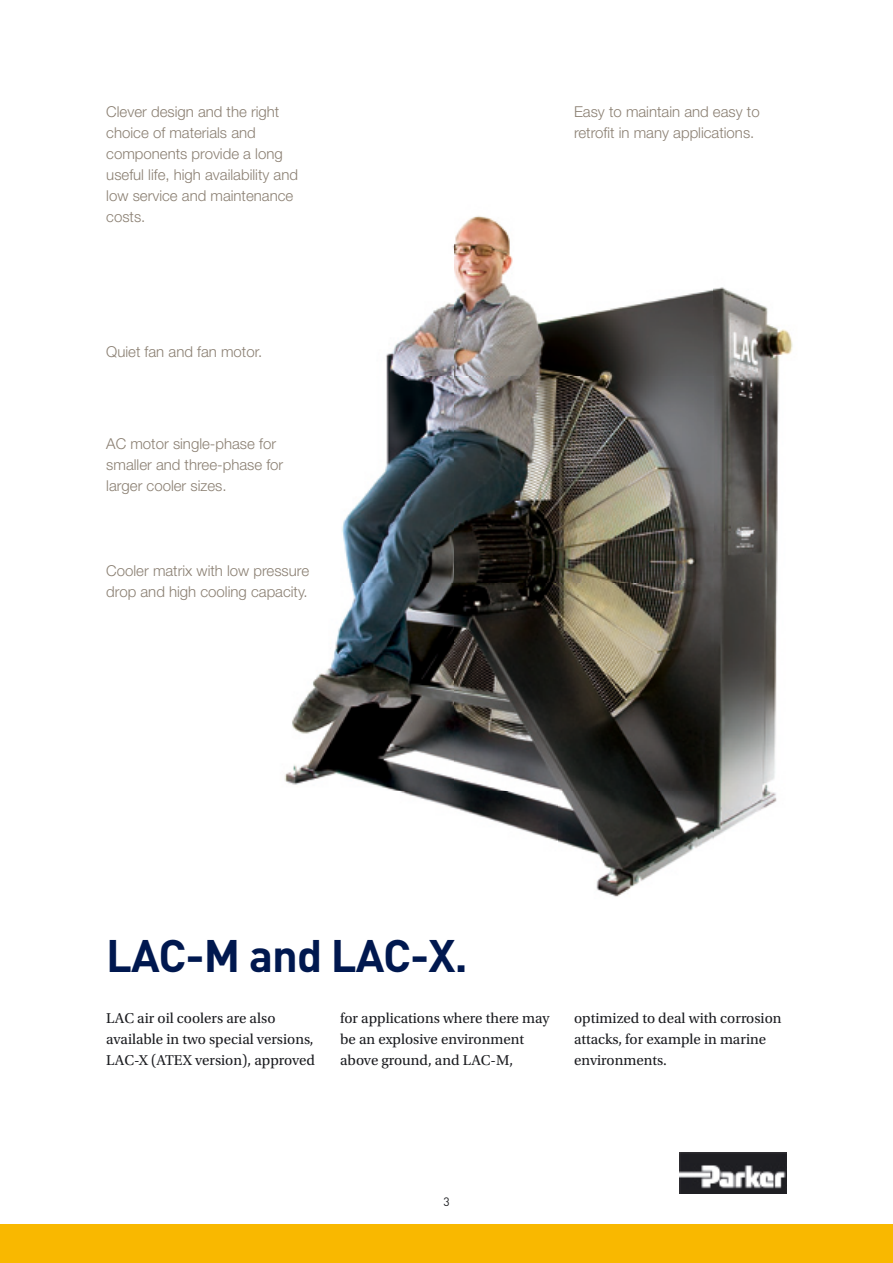
<style>
.page{position:relative;width:893px;height:1263px;background:#fff}
.page>*{position:absolute;margin:0;border:0;box-sizing:border-box;transform-origin:0 0}
.t1{font:700 45px "DINOT";letter-spacing:-.02em;color:#00184f}
.t2{font:300 15px/21px "Helvetica Neue LT Std";color:#8b8073}
.t3{font:15px/21px "Utopia Std";color:#1b1c20}
.t4{font:12px "DINOT";color:#1b1c20}
</style>
<div class="page">
<img style="left:680px;top:1152px;width:107px;height:41px">
<div style="left:0;top:1225px;width:893px;height:38px;background:#f9b800"></div>
<img style="left:284px;top:216px;width:509px;height:681px">
<p class="t2" style="left:106px;top:101px;width:193px">Clever design and the right choice of materials and components provide a long useful life, high availability and low service and maintenance costs.</p>
<p class="t2" style="left:574px;top:101px;width:187px">Easy to maintain and easy to retrofit in many applications.</p>
<p class="t2" style="left:106px;top:341px;width:157px">Quiet fan and fan motor.</p>
<p class="t2" style="left:106px;top:432px;width:178px">AC motor single-phase for smaller and three-phase for larger cooler sizes.</p>
<p class="t2" style="left:106px;top:560px;width:204px">Cooler matrix with low pressure drop and high cooling capacity.</p>
<h1 class="t1" style="left:106px;top:925px;width:363px">LAC-M and LAC-X.</h1>
<p class="t3" style="left:106px;top:1008px;width:210px">LAC air oil coolers are also available in two special versions,<br>LAC-X (ATEX version), approved</p>
<p class="t3" style="left:340px;top:1008px;width:211px">for applications where there may be an explosive environment above ground, and LAC-M,</p>
<p class="t3" style="left:574px;top:1008px;width:209px">optimized to deal with corrosion attacks, for example in marine environments.</p>
<p class="t4" style="left:443px;top:1193px;width:8px">3</p>
</div>
